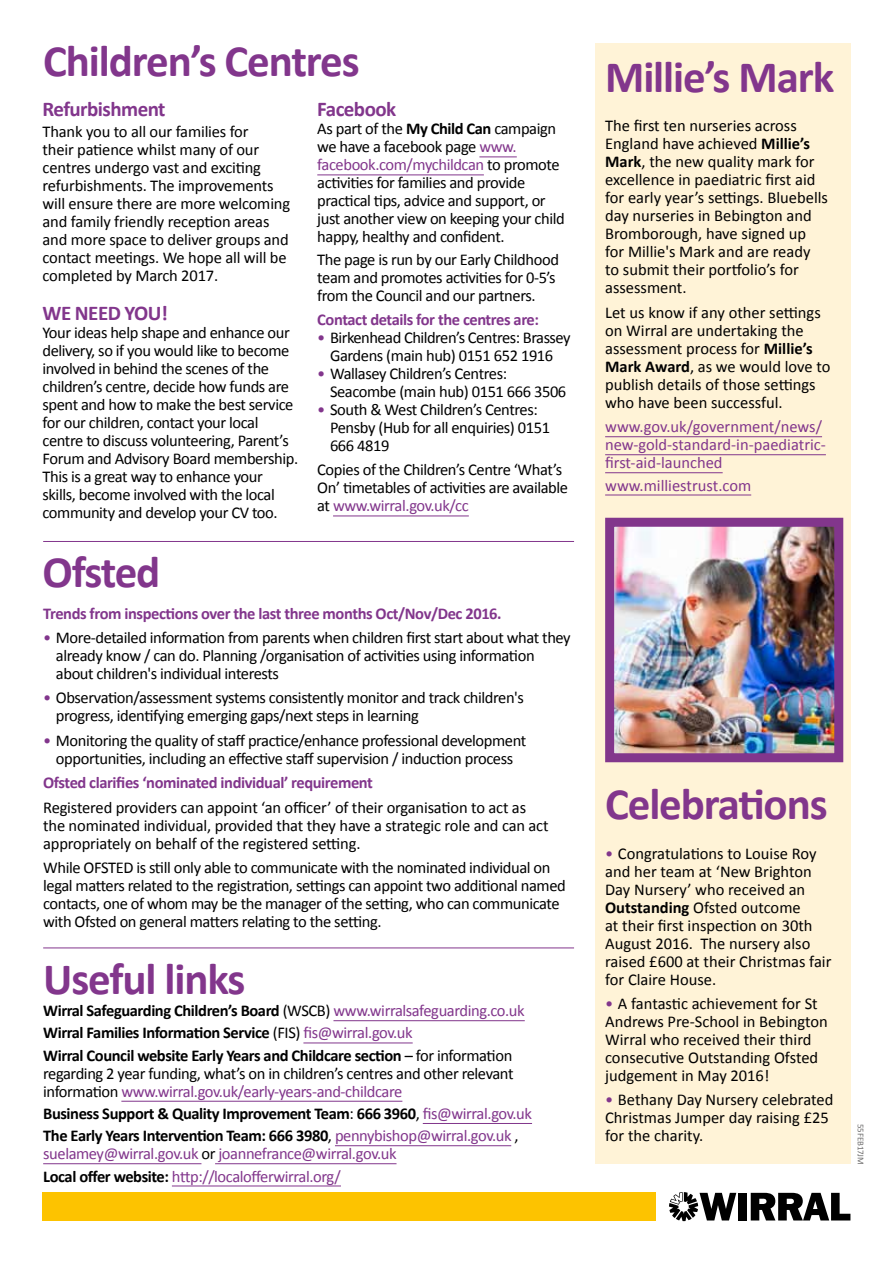
<style>
.page{position:relative;width:893px;height:1263px;background:#fff}
.page>*{position:absolute;margin:0;border:0;box-sizing:border-box;transform-origin:0 0}
.t1{font:700 45px "Calibri";letter-spacing:-.025em;color:#82368c}
.t2{font:700 21px "Calibri";letter-spacing:-.025em;color:#82368c}
.t3{font:16.5px/18px "Calibri";letter-spacing:-.025em;color:#000}
.t4{font:16.5px/18px "Calibri";color:#000}
.t5{font:700 16.5px/22.2px "Calibri";letter-spacing:-.025em;color:#000}
.t6{font:16.5px/18px "Calibri";letter-spacing:-.01em;color:#82368c}
.t7{font:700 16.5px "Calibri";letter-spacing:-.025em;color:#82368c}
.t8{font:9px "Calibri";letter-spacing:-.025em;color:#706f6f}
.s1{font-weight:700}
.s2{color:#82368c}
.s3{font-weight:400}
.s4{font-weight:400;color:#82368c}
.s5{color:#000}
.s6{font-weight:700;color:#000}
</style>
<div class="page">
<svg style="left:669px;top:1192px;width:67px;height:29px"></svg>
<div style="left:738px;top:1193px;width:9px;height:27px;background:#000"></div>
<svg style="left:751px;top:1193px;width:99px;height:27px"></svg>
<div style="left:43px;top:1192px;width:613px;height:28px;background:#fdc300"></div>
<hr style="left:479px;top:157px;width:38px;height:1px;background:#82368c">
<hr style="left:317px;top:175px;width:167px;height:1px;background:#82368c">
<hr style="left:333px;top:516px;width:136px;height:1px;background:#82368c">
<hr style="left:333px;top:1020px;width:192px;height:1px;background:#82368c">
<hr style="left:303px;top:1042px;width:110px;height:1px;background:#82368c">
<hr style="left:121px;top:1101px;width:281px;height:1px;background:#82368c">
<hr style="left:423px;top:1123px;width:109px;height:1px;background:#82368c">
<hr style="left:335px;top:1145px;width:176px;height:1px;background:#82368c">
<hr style="left:43px;top:1163px;width:158px;height:1px;background:#82368c">
<hr style="left:215px;top:1163px;width:181px;height:1px;background:#82368c">
<hr style="left:172px;top:1185px;width:169px;height:1px;background:#82368c">
<hr style="left:43px;top:947px;width:531px;height:1px;background:#82368c">
<div style="left:595px;top:44px;width:255px;height:1120px;background:#fff3d7"></div>
<img style="left:615px;top:528px;width:218px;height:224px">
<div style="left:605px;top:518px;width:238px;height:244px;border:9px solid #82368c"></div>
<hr style="left:43px;top:541px;width:531px;height:1px;background:#82368c">
<hr style="left:605px;top:436px;width:217px;height:1px;background:#82368c">
<hr style="left:605px;top:454px;width:221px;height:1px;background:#82368c">
<hr style="left:605px;top:472px;width:118px;height:1px;background:#82368c">
<hr style="left:605px;top:495px;width:146px;height:1px;background:#82368c">
<h1 class="t1" style="left:43px;top:33px;width:318px">Children’s Centres</h1>
<p class="t2" style="left:43px;top:96px;width:125px">Refurbishment</p>
<p class="t3" style="left:43px;top:122px;width:249px">Thank you to all our families for<br>their patience whilst many of our centres undergo vast and exciting refurbishments. The improvements will ensure there are more welcoming and family friendly reception areas and more space to deliver groups and contact meetings. We hope all will be completed by March 2017.</p>
<p class="t2" style="left:43px;top:299px;width:127px">WE NEED YOU!</p>
<p class="t3" style="left:43px;top:323px;width:257px">Your ideas help shape and enhance our delivery, so if you would like to become involved in behind the scenes of the children’s centre, decide how funds are spent and how to make the best service for our children, contact your local centre to discuss volunteering, Parent’s Forum and Advisory Board membership.<br>This is a great way to enhance your skills, become involved with the local community and develop your CV too.</p>
<h1 class="t1" style="left:43px;top:544px;width:119px">Ofsted</h1>
<p class="t2" style="left:317px;top:96px;width:81px">Facebook</p>
<p class="t3" style="left:317px;top:120px;width:249px">As part of the <span class="s1">My Child Can</span> campaign we have a facebook page <span class="s2">www. facebook.com/mychildcan</span> to promote activities for families and provide practical tips, advice and support, or just another view on keeping your child happy, healthy and confident.</p>
<p class="t3" style="left:317px;top:250px;width:243px">The page is run by our Early Childhood team and promotes activities for 0-5’s from the Council and our partners.</p>
<p class="t7" style="left:317px;top:309px;width:223px">Contact details for the centres are:</p>
<p class="t3" style="left:317px;top:329px;width:255px;text-align:center"><span class="s2">•</span> Birkenhead Children’s Centres: Brassey<br>Gardens (main hub) 0151 652 1916</p>
<p class="t3" style="left:330px;top:365px;width:238px;text-indent:-13px"><span class="s2">•</span> Wallasey Children’s Centres:<br>Seacombe (main hub) 0151 666 3506</p>
<p class="t3" style="left:330px;top:401px;width:222px;text-indent:-13px"><span class="s2">•</span> South &amp; West Children’s Centres:<br>Pensby (Hub for all enquiries) 0151<br>666 4819</p>
<p class="t3" style="left:317px;top:461px;width:252px">Copies of the Children’s Centre ‘What’s<br>On’ timetables of activities are available at <span class="s2">www.wirral.gov.uk/cc</span></p>
<p class="t7" style="left:43px;top:603px;width:460px">Trends from inspections over the last three months Oct/Nov/Dec 2016.</p>
<p class="t3" style="left:56px;top:629px;width:516px;text-indent:-13px"><span class="s2">•</span> More-detailed information from parents when children first start about what they already know / can do. Planning /organisation of activities using information about children's individual interests</p>
<p class="t3" style="left:56px;top:689px;width:470px;text-indent:-13px"><span class="s2">•</span> Observation/assessment systems consistently monitor and track children's progress, identifying emerging gaps/next steps in learning</p>
<p class="t3" style="left:43px;top:731px;width:485px;text-align:center"><span class="s2">•</span> Monitoring the quality of staff practice/enhance professional development opportunities, including an effective staff supervision / induction process</p>
<p class="t7" style="left:43px;top:772px;width:331px">Ofsted clarifies ‘nominated individual’ requirement</p>
<p class="t3" style="left:43px;top:798px;width:507px">Registered providers can appoint ‘an officer’ of their organisation to act as the nominated individual, provided that they have a strategic role and can act appropriately on behalf of the registered setting.</p>
<p class="t3" style="left:43px;top:858px;width:524px">While OFSTED is still only able to communicate with the nominated individual on legal matters related to the registration, settings can appoint two additional named contacts, one of whom may be the manager of the setting, who can communicate with Ofsted on general matters relating to the setting.</p>
<h1 class="t1" style="left:43px;top:950px;width:204px">Useful links</h1>
<p class="t5" style="left:43px;top:999px;width:483px">Wirral Safeguarding Children’s Board <span class="s3">(WSCB)</span> <span class="s4">www.wirralsafeguarding.co.uk<br></span>Wirral Families Information Service <span class="s3">(FIS)</span> <span class="s4">fis@wirral.gov.uk<br></span>Wirral Council website Early Years and Childcare section <span class="s3">– for information</span></p>
<p class="t3" style="left:43px;top:1064px;width:472px">regarding 2 year funding, what’s on in children’s centres and other relevant information <span class="s2">www.wirral.gov.uk/early-years-and-childcare</span></p>
<p class="t5" style="left:43px;top:1102px;width:490px">Business Support &amp; Quality Improvement Team<span class="s3">:</span> 666 3960<span class="s3">,</span> <span class="s4">fis@wirral.gov.uk<br></span>The Early Years Intervention Team: 666 3980<span class="s3">,</span> <span class="s4">pennybishop@wirral.gov.uk</span> <span class="s3">,</span></p>
<p class="t6" style="left:43px;top:1143px;width:355px;line-height:22.2px">suelamey@wirral.gov.uk <span class="s5">or</span> joannefrance@wirral.gov.uk<br><span class="s6">Local offer website:</span> http://localofferwirral.org/</p>
<h1 class="t1" style="left:605px;top:48px;width:231px">Millie’s Mark</h1>
<p class="t4" style="left:605px;top:117px;width:224px">The first ten nurseries across<br>England have achieved <span class="s1">Millie’s<br>Mark</span>, the new quality mark for excellence in paediatric first aid for early year’s settings. Bluebells day nurseries in Bebington and<br>Bromborough, have signed up for Millie's Mark and are ready to submit their portfolio’s for assessment.</p>
<p class="t4" style="left:605px;top:303px;width:227px">Let us know if any other settings on Wirral are undertaking the assessment process for <span class="s1">Millie’s<br>Mark Award</span>, as we would love to publish details of those settings who have been successful.</p>
<p class="t6" style="left:605px;top:418px;width:222px">www.gov.uk/government/news/ new-gold-standard-in-paediatric&shy;first-aid-launched</p>
<p class="t6" style="left:605px;top:476px;width:148px">www.milliestrust.com</p>
<h1 class="t1" style="left:605px;top:775px;width:224px">Celebrations</h1>
<p class="t4" style="left:605px;top:844px;width:228px"><span class="s2">•</span> Congratulations to Louise Roy and her team at ‘New Brighton<br>Day Nursery’ who received an<br><span class="s1">Outstanding</span> Ofsted outcome<br>at their first inspection on 30th<br>August 2016. The nursery also raised £600 at their Christmas fair for Claire House.</p>
<p class="t4" style="left:605px;top:994px;width:224px"><span class="s2">•</span> A fantastic achievement for St<br>Andrews Pre-School in Bebington<br>Wirral who received their third consecutive Outstanding Ofsted judgement in May 2016!</p>
<p class="t4" style="left:605px;top:1091px;width:230px"><span class="s2">•</span> Bethany Day Nursery celebrated<br>Christmas Jumper day raising £25 for the charity.</p>
<p class="t8" style="left:866px;top:1124px;width:42px;rotate:90deg">55FEB17JM</p>
</div>
